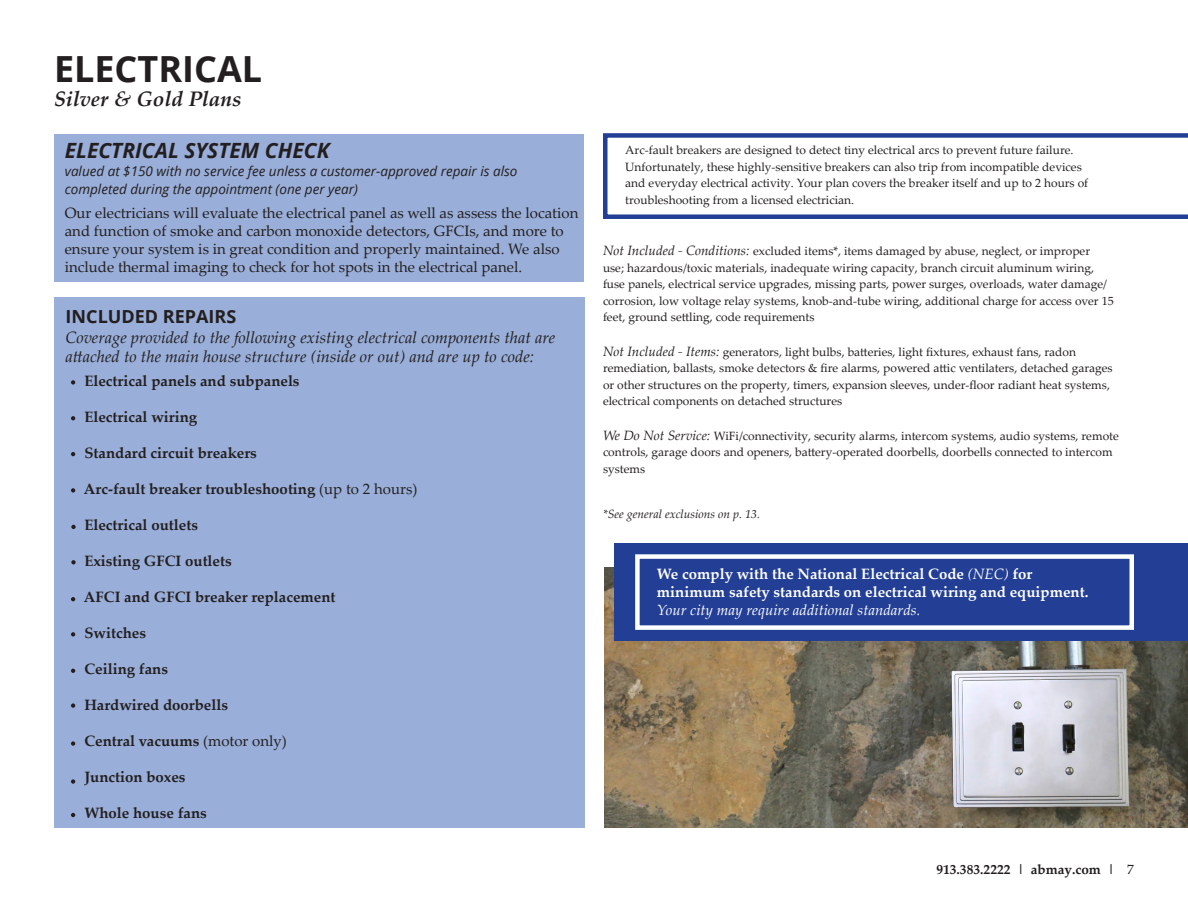
<style>
.page{position:relative;width:1188px;height:918px;background:#fff}
.page>*{position:absolute;margin:0;border:0;box-sizing:border-box;transform-origin:0 0}
.t1{font:700 36px "Open Sans";color:#231f20}
.t2{font:italic 700 21px "Open Sans";color:#231f20}
.t3{font:italic 700 21px "Palatino Linotype";color:#231f20}
.t4{font:700 18px "Open Sans";color:#231f20}
.t5{font:italic 16.5px/19.5px "Palatino Linotype";color:#231f20}
.t6{font:700 15px "Palatino Linotype";color:#231f20}
.t7{font:15px/18px "Palatino Linotype";color:#231f20}
.t8{font:700 15px/18px "Palatino Linotype";color:#fff}
.t9{font:italic 13.5px/18px "Open Sans";color:#231f20}
.t10{font:700 13.5px "Palatino Linotype";color:#231f20}
.t11{font:12px/16.5px "Palatino Linotype";color:#231f20}
.t12{font:italic 12px "Palatino Linotype";color:#231f20}
.s1{font-weight:400}
.s2{font-style:italic;font-size:13.5px}
.s3{font-weight:400;font-style:italic}
</style>
<div class="page">
<svg style="left:603px;top:133px;width:585px;height:86px"></svg>
<div style="left:54px;top:298px;width:531px;height:530px;background:#99aed8"></div>
<img style="left:604px;top:567px;width:584px;height:261px">
<svg style="left:71px;top:380px;width:4px;height:5px"></svg>
<svg style="left:71px;top:416px;width:4px;height:4px"></svg>
<svg style="left:71px;top:452px;width:4px;height:4px"></svg>
<svg style="left:71px;top:488px;width:4px;height:5px"></svg>
<svg style="left:71px;top:525px;width:5px;height:4px"></svg>
<svg style="left:71px;top:560px;width:5px;height:4px"></svg>
<svg style="left:71px;top:597px;width:4px;height:4px"></svg>
<svg style="left:71px;top:632px;width:4px;height:5px"></svg>
<svg style="left:71px;top:669px;width:4px;height:4px"></svg>
<svg style="left:71px;top:703px;width:4px;height:5px"></svg>
<svg style="left:71px;top:741px;width:4px;height:5px"></svg>
<svg style="left:71px;top:779px;width:4px;height:5px"></svg>
<svg style="left:71px;top:813px;width:4px;height:4px"></svg>
<div style="left:615px;top:543px;width:573px;height:97px;background:#223e95"></div>
<div style="left:635px;top:554px;width:499px;height:76px;border:4px solid #fff"></div>
<div style="left:54px;top:134px;width:530px;height:147px;background:#99aed8"></div>
<p class="t1" style="left:54px;top:43px;width:210px">ELECTRICAL</p>
<p class="t3" style="left:54px;top:83px;width:189px">Silver &amp; Gold Plans</p>
<p class="t2" style="left:65px;top:135px;width:266px">ELECTRICAL SYSTEM CHECK</p>
<p class="t9" style="left:65px;top:162px;width:454px">valued at $150 with no service fee unless a customer-approved repair is also completed during the appointment (one per year)</p>
<p class="t7" style="left:65px;top:203px;width:515px">Our electricians will evaluate the electrical panel as well as assess the location and function of smoke and carbon monoxide detectors, GFCIs, and more to ensure your system is in great condition and properly maintained. We also include thermal imaging to check for hot spots in the electrical panel.</p>
<p class="t4" style="left:66px;top:304px;width:172px">INCLUDED REPAIRS</p>
<p class="t5" style="left:66px;top:327px;width:491px">Coverage provided to the following existing electrical components that are attached to the main house structure (inside or out) and are up to code:</p>
<p class="t6" style="left:84px;top:371px;width:217px">Electrical panels and subpanels</p>
<p class="t6" style="left:84px;top:407px;width:114px">Electrical wiring</p>
<p class="t6" style="left:84px;top:443px;width:174px">Standard circuit breakers</p>
<p class="t6" style="left:84px;top:479px;width:335px">Arc-fault breaker troubleshooting <span class="s1">(up to 2 hours)</span></p>
<p class="t6" style="left:84px;top:515px;width:115px">Electrical outlets</p>
<p class="t6" style="left:84px;top:551px;width:149px">Existing GFCI outlets</p>
<p class="t6" style="left:84px;top:587px;width:253px">AFCI and GFCI breaker replacement</p>
<p class="t6" style="left:84px;top:623px;width:63px">Switches</p>
<p class="t6" style="left:84px;top:659px;width:85px">Ceiling fans</p>
<p class="t6" style="left:84px;top:695px;width:145px">Hardwired doorbells</p>
<p class="t6" style="left:84px;top:731px;width:204px">Central vacuums <span class="s1">(motor only)</span></p>
<p class="t6" style="left:84px;top:767px;width:103px">Junction boxes</p>
<p class="t6" style="left:84px;top:803px;width:124px">Whole house fans</p>
<p class="t11" style="left:625px;top:141px;width:464px">Arc-fault breakers are designed to detect tiny electrical arcs to prevent future failure.<br>Unfortunately, these highly-sensitive breakers can also trip from incompatible devices and everyday electrical activity. Your plan covers the breaker itself and up to 2 hours of troubleshooting from a licensed electrician.</p>
<p class="t11" style="left:603px;top:242px;width:512px"><span class="s2">Not Included - Conditions:</span> excluded items*, items damaged by abuse, neglect, or improper use; hazardous/toxic materials, inadequate wiring capacity, branch circuit aluminum wiring, fuse panels, electrical service upgrades, missing parts, power surges, overloads, water damage/ corrosion, low voltage relay systems, knob-and-tube wiring, additional charge for access over 15 feet, ground settling, code requirements</p>
<p class="t11" style="left:603px;top:343px;width:511px"><span class="s2">Not Included - Items:</span> generators, light bulbs, batteries, light fixtures, exhaust fans, radon remediation, ballasts, smoke detectors &amp; fire alarms, powered attic ventilaters, detached garages or other structures on the property, timers, expansion sleeves, under-floor radiant heat systems, electrical components on detached structures</p>
<p class="t11" style="left:603px;top:427px;width:517px"><span class="s2">We Do Not Service:</span> WiFi/connectivity, security alarms, intercom systems, audio systems, remote controls, garage doors and openers, battery-operated doorbells, doorbells connected to intercom systems</p>
<p class="t12" style="left:603px;top:505px;width:159px">*See general exclusions on p. 13.</p>
<p class="t8" style="left:657px;top:565px;width:433px">We comply with the National Electrical Code <span class="s3">(NEC)</span> for minimum safety standards on electrical wiring and equipment.<br><span class="s3">Your city may require additional standards.</span></p>
<p class="t10" style="left:936px;top:860px;width:199px">913.383.2222 | abmay.com | <span class="s1">7</span></p>
</div>
